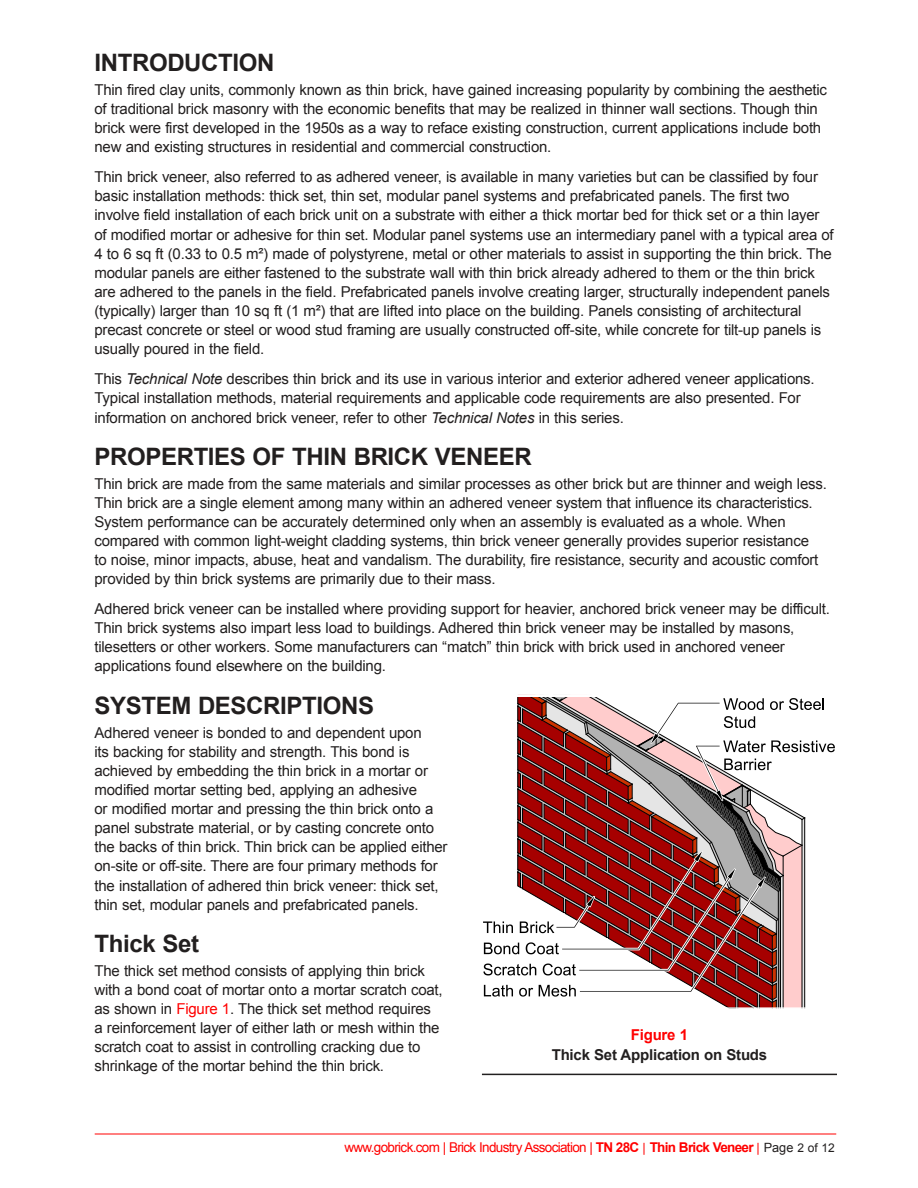
<style>
.page{position:relative;width:918px;height:1188px;background:#fff}
.page>*{position:absolute;margin:0;border:0;box-sizing:border-box;transform-origin:0 0}
.t1{font:700 24px "Arial";letter-spacing:-.015em;color:#221f1f}
.t2{font:15px/19.2px "Arial";letter-spacing:-.015em;color:#221f1f}
.t3{font:700 15px "Arial";letter-spacing:-.015em;color:#221f1f}
.t4{font:700 15px "Arial";letter-spacing:-.015em;color:#f00}
.t5{font:13.5px "Arial";letter-spacing:-.05em;color:#f00}
.s1{font-style:italic}
.s2{color:#f00}
.s3{font-weight:700}
.s4{font-size:12.75px}
.s5{font-size:12.75px;color:#221f1f}
.s6{font-size:12px;color:#221f1f}
</style>
<div class="page">
<hr style="left:95px;top:1134px;width:741px;height:1px;background:#f00">
<svg style="left:483px;top:697px;width:352px;height:310px"></svg>
<hr style="left:482px;top:1074px;width:355px;height:1px;background:#221f1f">
<h1 class="t1" style="left:94px;top:54px;width:182px">INTRODUCTION</h1>
<p class="t2" style="left:94px;top:81px;width:734px">Thin fired clay units, commonly known as thin brick, have gained increasing popularity by combining the aesthetic of traditional brick masonry with the economic benefits that may be realized in thinner wall sections. Though thin brick were first developed in the 1950s as a way to reface existing construction, current applications include both new and existing structures in residential and commercial construction.</p>
<p class="t2" style="left:94px;top:169px;width:741px">Thin brick veneer, also referred to as adhered veneer, is available in many varieties but can be classified by four basic installation methods: thick set, thin set, modular panel systems and prefabricated panels. The first two involve field installation of each brick unit on a substrate with either a thick mortar bed for thick set or a thin layer of modified mortar or adhesive for thin set. Modular panel systems use an intermediary panel with a typical area of 4 to 6 sq ft (0.33 to 0.5 m²) made of polystyrene, metal or other materials to assist in supporting the thin brick. The modular panels are either fastened to the substrate wall with thin brick already adhered to them or the thin brick are adhered to the panels in the field. Prefabricated panels involve creating larger, structurally independent panels (typically) larger than 10 sq ft (1 m²) that are lifted into place on the building. Panels consisting of architectural precast concrete or steel or wood stud framing are usually constructed off-site, while concrete for tilt-up panels is usually poured in the field.</p>
<p class="t2" style="left:94px;top:371px;width:722px">This <span class="s1">Technical Note</span> describes thin brick and its use in various interior and exterior adhered veneer applications.<br>Typical installation methods, material requirements and applicable code requirements are also presented. For information on anchored brick veneer, refer to other <span class="s1">Technical Notes</span> in this series.</p>
<h1 class="t1" style="left:95px;top:448px;width:439px">PROPERTIES OF THIN BRICK VENEER</h1>
<p class="t2" style="left:95px;top:475px;width:734px">Thin brick are made from the same materials and similar processes as other brick but are thinner and weigh less.<br>Thin brick are a single element among many within an adhered veneer system that influence its characteristics.<br>System performance can be accurately determined only when an assembly is evaluated as a whole. When compared with common light-weight cladding systems, thin brick veneer generally provides superior resistance<br>to noise, minor impacts, abuse, heat and vandalism. The durability, fire resistance, security and acoustic comfort provided by thin brick systems are primarily due to their mass.</p>
<p class="t2" style="left:95px;top:601px;width:737px">Adhered brick veneer can be installed where providing support for heavier, anchored brick veneer may be difficult.<br>Thin brick systems also impart less load to buildings. Adhered thin brick veneer may be installed by masons, tilesetters or other workers. Some manufacturers can “match” thin brick with brick used in anchored veneer applications found elsewhere on the building.</p>
<h1 class="t1" style="left:95px;top:697px;width:281px">SYSTEM DESCRIPTIONS</h1>
<p class="t2" style="left:95px;top:724px;width:355px">Adhered veneer is bonded to and dependent upon<br>its backing for stability and strength. This bond is achieved by embedding the thin brick in a mortar or modified mortar setting bed, applying an adhesive<br>or modified mortar and pressing the thin brick onto a panel substrate material, or by casting concrete onto the backs of thin brick. Thin brick can be applied either on-site or off-site. There are four primary methods for the installation of adhered thin brick veneer: thick set, thin set, modular panels and prefabricated panels.</p>
<h1 class="t1" style="left:95px;top:935px;width:106px">Thick Set</h1>
<p class="t2" style="left:94px;top:962px;width:350px">The thick set method consists of applying thin brick with a bond coat of mortar onto a mortar scratch coat, as shown in <span class="s2">Figure 1</span>. The thick set method requires a reinforcement layer of either lath or mesh within the scratch coat to assist in controlling cracking due to shrinkage of the mortar behind the thin brick.</p>
<p class="t4" style="left:631px;top:1029px;width:59px">Figure 1</p>
<p class="t3" style="left:552px;top:1049px;width:217px">Thick Set Application on Studs</p>
<p class="t5" style="left:344px;top:1142px;width:492px">www.gobrick.com | Brick Industry Association | <span class="s3">TN 28C</span> <span class="s4">|</span> <span class="s3">Thin Brick Veneer</span> <span class="s4">|</span> <span class="s5">Page</span> <span class="s6">2 of 12</span></p>
</div>
